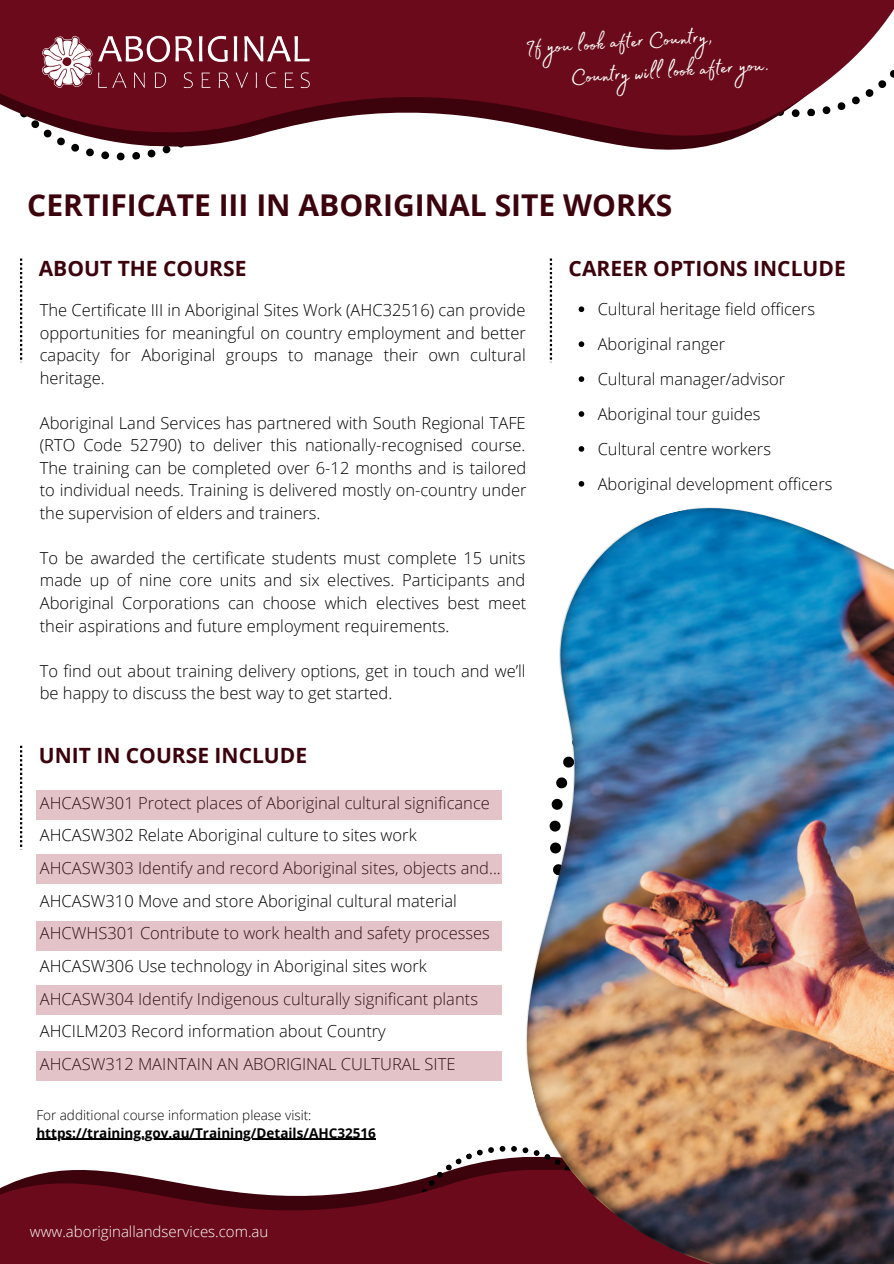
<style>
.page{position:relative;width:894px;height:1264px;background:#fff}
.page>*{position:absolute;margin:0;border:0;box-sizing:border-box;transform-origin:0 0}
.t1{font:700 30px "Open Sans";color:#3d030d}
.t2{font:27.15px "Madelyn Fill";color:#fdfffc}
.t3{font:700 21px "Open Sans";color:#3d030d}
.t4{font:300 16.5px/22.5px "Open Sans";color:#000;text-align:justify}
.t5{font:300 15px "Open Sans";color:#fdfffc}
.t6{font:700 13.5px/18px "Open Sans";color:#000}
.s1{font-weight:300}
</style>
<div class="page">
<svg style="left:0;top:0;width:893px;height:155px;fill:#6b0a1a"></svg>
<img style="left:43px;top:30px;width:272px;height:64px">
<svg style="left:20px;top:258px;width:2px;height:105px"></svg>
<svg style="left:20px;top:745px;width:2px;height:105px"></svg>
<svg style="left:549px;top:258px;width:3px;height:105px"></svg>
<svg style="left:0;top:1170px;width:407px;height:93px;background:#7a2e3b"></svg>
<hr style="left:36px;top:1138px;width:340px;height:1px;background:#000">
<div style="left:36px;top:790px;width:465px;height:30px;background:#e3c2c8"></div>
<div style="left:36px;top:921px;width:465px;height:29px;background:#e3c2c8"></div>
<div style="left:36px;top:854px;width:465px;height:30px;background:#e3c2c8"></div>
<div style="left:36px;top:985px;width:465px;height:29px;background:#e3c2c8"></div>
<div style="left:36px;top:1051px;width:465px;height:29px;background:#e3c2c8"></div>
<svg style="left:578px;top:306px;width:6px;height:6px"></svg>
<svg style="left:578px;top:341px;width:6px;height:6px"></svg>
<svg style="left:578px;top:376px;width:6px;height:6px"></svg>
<img style="left:407px;top:411px;width:486px;height:852px">
<p class="t2" style="left:523px;top:28px;width:188px;rotate:-4deg">If you look after Country,</p>
<p class="t2" style="left:569px;top:57px;width:200px;rotate:-4deg">Country will look after you.</p>
<p class="t1" style="left:27px;top:184px;width:646px">CERTIFICATE III IN ABORIGINAL SITE WORKS</p>
<p class="t3" style="left:39px;top:253px;width:209px">ABOUT THE COURSE</p>
<p class="t4" style="left:40px;top:298px;width:487px">The Certificate III in Aboriginal Sites Work (AHC32516) can provide opportunities for meaningful on country employment and better capacity for Aboriginal groups to manage their own cultural heritage.</p>
<p class="t4" style="left:40px;top:411px;width:488px">Aboriginal Land Services has partnered with South Regional TAFE (RTO Code 52790) to deliver this nationally-recognised course.<br>The training can be completed over 6-12 months and is tailored to individual needs. Training is delivered mostly on-country under the supervision of elders and trainers.</p>
<p class="t4" style="left:40px;top:546px;width:488px">To be awarded the certificate students must complete 15 units made up of nine core units and six electives. Participants and Aboriginal Corporations can choose which electives best meet their aspirations and future employment requirements.</p>
<p class="t4" style="left:40px;top:659px;width:487px">To find out about training delivery options, get in touch and we’ll be happy to discuss the best way to get started.</p>
<p class="t3" style="left:39px;top:740px;width:270px">UNIT IN COURSE INCLUDE</p>
<p class="t4" style="left:40px;top:791px;width:451px">AHCASW301 Protect places of Aboriginal cultural significance</p>
<p class="t4" style="left:40px;top:823px;width:378px">AHCASW302 Relate Aboriginal culture to sites work</p>
<p class="t4" style="left:40px;top:856px;width:462px">AHCASW303 Identify and record Aboriginal sites, objects and...</p>
<p class="t4" style="left:40px;top:888px;width:418px">AHCASW310 Move and store Aboriginal cultural material</p>
<p class="t4" style="left:40px;top:921px;width:451px">AHCWHS301 Contribute to work health and safety processes</p>
<p class="t4" style="left:40px;top:954px;width:388px">AHCASW306 Use technology in Aboriginal sites work</p>
<p class="t4" style="left:40px;top:986px;width:439px">AHCASW304 Identify Indigenous culturally significant plants</p>
<p class="t4" style="left:40px;top:1019px;width:347px">AHCILM203 Record information about Country</p>
<p class="t4" style="left:40px;top:1052px;width:417px">AHCASW312 MAINTAIN AN ABORIGINAL CULTURAL SITE</p>
<p class="t6" style="left:36px;top:1105px;width:341px"><span class="s1">For additional course information please visit: </span>https://training.gov.au/Training/Details/AHC32516</p>
<p class="t5" style="left:30px;top:1220px;width:240px">www.aboriginallandservices.com.au</p>
<p class="t3" style="left:568px;top:253px;width:278px">CAREER OPTIONS INCLUDE</p>
<p class="t4" style="left:597px;top:298px;width:219px">Cultural heritage field officers</p>
<p class="t4" style="left:597px;top:333px;width:129px">Aboriginal ranger</p>
<p class="t4" style="left:597px;top:367px;width:189px">Cultural manager/advisor</p>
<p class="t4" style="left:597px;top:402px;width:164px">Aboriginal tour guides</p>
<p class="t4" style="left:597px;top:437px;width:175px">Cultural centre workers</p>
<p class="t4" style="left:597px;top:472px;width:236px">Aboriginal development officers</p>
</div>
